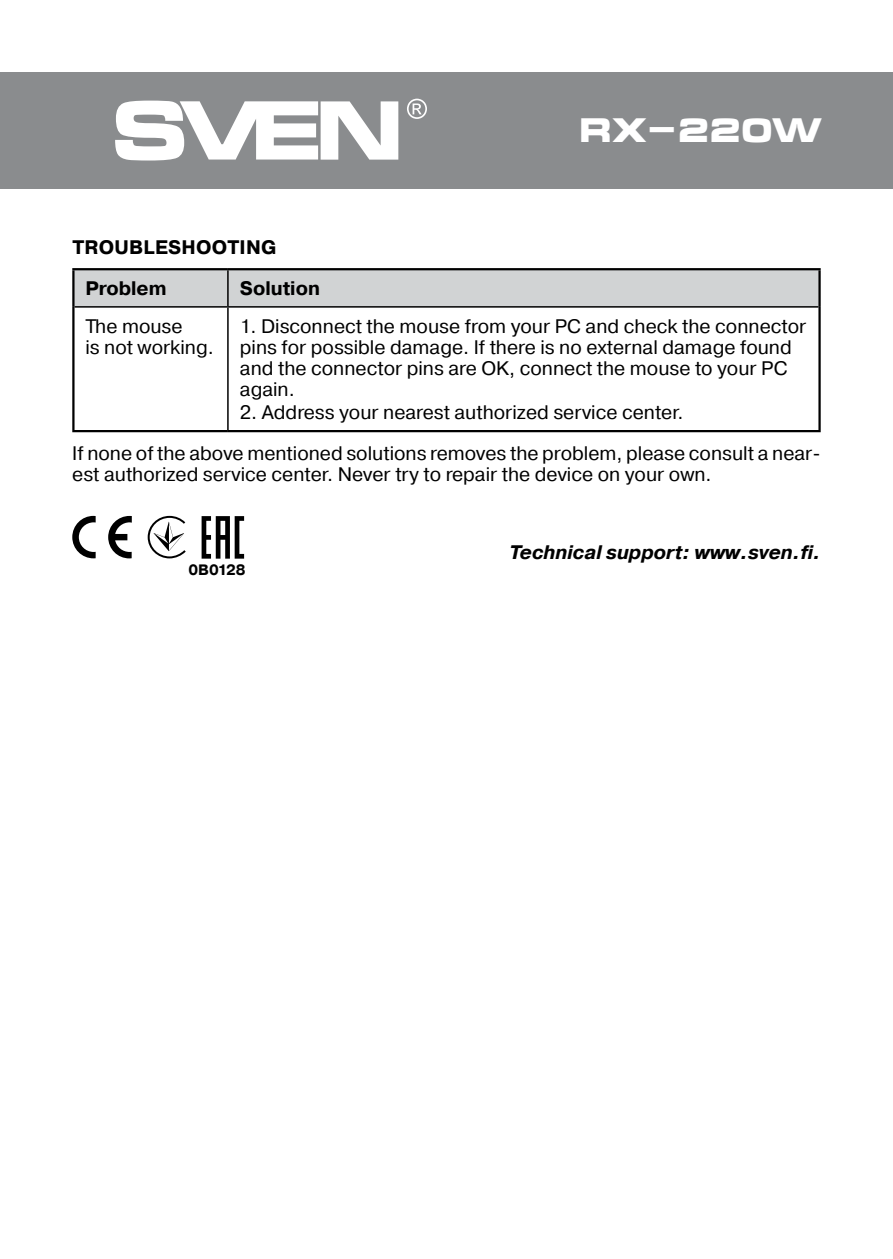
<style>
.page{position:relative;width:893px;height:1259px;background:#fff}
.page>*{position:absolute;margin:0;border:0;box-sizing:border-box;transform-origin:0 0}
.t1{font:700 33px "Micra";letter-spacing:-.05em;color:#fff}
.t2{font:19.5px/21px "Pragmatica";color:#000}
.t3{font:700 19.5px/41.4px "Pragmatica";letter-spacing:.01em;color:#000}
.t4{font:italic 700 19.5px "Pragmatica";color:#000}
.t5{font:700 15px "Pragmatica";color:#000}
</style>
<div class="page">
<div style="left:0;top:72px;width:893px;height:117px;background:#8a8c8e"></div>
<svg style="left:115px;top:101px;width:283px;height:59px"></svg>
<svg style="left:407px;top:99px;width:20px;height:20px"></svg>
<div style="left:75px;top:270px;width:743px;height:36px;background:#d1d3d4"></div>
<hr style="left:72px;top:307px;width:3px;height:123px;background:#000">
<hr style="left:818px;top:307px;width:3px;height:123px;background:#000">
<hr style="left:72px;top:430px;width:156px;height:2px;background:#000">
<hr style="left:228px;top:430px;width:593px;height:2px;background:#000">
<hr style="left:72px;top:268px;width:156px;height:2px;background:#000">
<hr style="left:72px;top:270px;width:3px;height:37px;background:#000">
<hr style="left:228px;top:268px;width:593px;height:2px;background:#000">
<hr style="left:818px;top:270px;width:3px;height:37px;background:#000">
<hr style="left:227px;top:270px;width:2px;height:36px;background:#000">
<hr style="left:75px;top:306px;width:153px;height:2px;background:#000">
<hr style="left:228px;top:306px;width:590px;height:2px;background:#000">
<hr style="left:227px;top:308px;width:2px;height:122px;background:#000">
<svg style="left:202px;top:516px;width:42px;height:42px"></svg>
<svg style="left:108px;top:516px;width:24px;height:42px"></svg>
<svg style="left:72px;top:516px;width:24px;height:42px"></svg>
<svg style="left:148px;top:516px;width:38px;height:42px"></svg>
<p class="t3" style="left:85px;top:226px;width:193px;text-indent:-13px">TROUBLESHOOTING<br>Problem</p>
<p class="t3" style="left:240px;top:268px;width:82px">Solution</p>
<h1 class="t1" style="left:579px;top:113px;width:245px">RX-220W</h1>
<p class="t2" style="left:85px;top:316px;width:130px">The mouse<br>is not working.</p>
<p class="t2" style="left:240px;top:316px;width:568px">1. Disconnect the mouse from your PC and check the connector pins for possible damage. If there is no external damage found and the connector pins are OK, connect the mouse to your PC again.</p>
<p class="t2" style="left:72px;top:392px;width:750px;line-height:40.8px;text-indent:168px">2. Address your nearest authorized service center.<br>If none of the above mentioned solutions removes the problem, please consult a near-</p>
<p class="t2" style="left:72px;top:464px;width:641px">est authorized service center. Never try to repair the device on your own.</p>
<p class="t5" style="left:189px;top:560px;width:59px">0B0128</p>
<p class="t4" style="left:509px;top:540px;width:313px">Technical support: www.sven.fi.</p>
</div>
